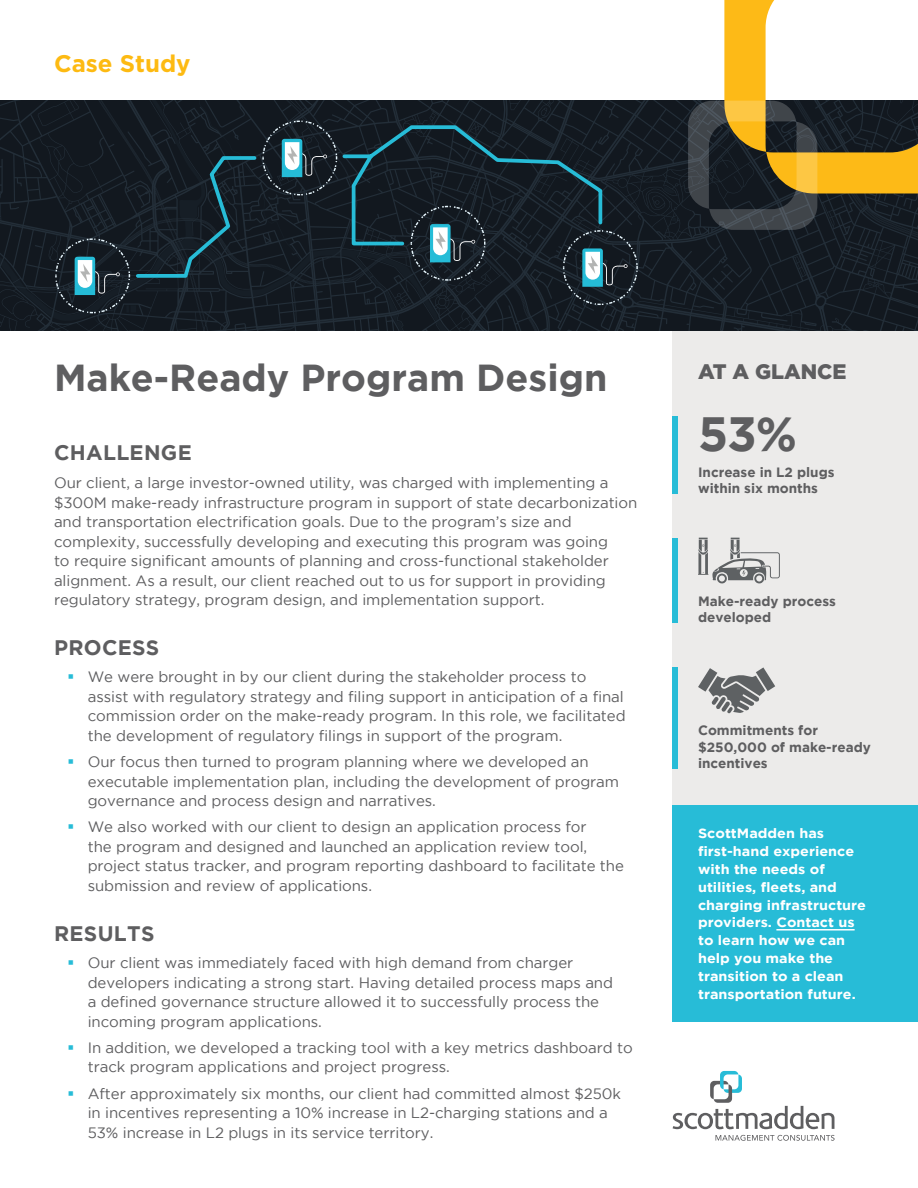
<style>
.page{position:relative;width:918px;height:1188px;background:#fff}
.page>*{position:absolute;margin:0;border:0;box-sizing:border-box;transform-origin:0 0}
.t1{font:700 48px "Gotham";color:#5e5e60}
.t2{font:700 37.5px "Gotham";color:#5e5e60}
.t3{font:700 24px "Gotham";color:#fdba12}
.t4{font:700 21px "Gotham";letter-spacing:.015em;color:#5e5e60}
.t5{font:900 21px "Gotham";color:#5e5e60}
.t6{font:15px/19.5px "Gotham";letter-spacing:-.005em;color:#5e5e60}
.t7{font:700 13.5px/18px "Gotham";color:#fff;scale:1.06 1}
.t8{font:700 13.5px/16.5px "Gotham";color:#5e5e60}
</style>
<div class="page">
<svg style="left:715px;top:1135px;width:120px;height:6px"></svg>
<svg style="left:673px;top:1071px;width:161px;height:58px"></svg>
<div style="left:673px;top:330px;width:245px;height:475px;background:#ecebea"></div>
<div style="left:673px;top:805px;width:245px;height:217px;background:#27bcd7"></div>
<hr style="left:776px;top:929px;width:79px;height:2px;background:#fff">
<div style="left:673px;top:416px;width:5px;height:77px;background:#27bcd7"></div>
<div style="left:673px;top:667px;width:5px;height:101px;background:#27bcd7"></div>
<div style="left:673px;top:538px;width:5px;height:84px;background:#27bcd7"></div>
<svg style="left:698px;top:667px;width:77px;height:46px"></svg>
<svg style="left:698px;top:538px;width:82px;height:46px"></svg>
<svg style="left:0;top:100px;width:918px;height:230px;background:#151c23"></svg>
<svg style="left:582px;top:248px;width:46px;height:39px"></svg>
<svg style="left:356px;top:280px;width:134px;height:50px;background:#151d24"></svg>
<svg style="left:0;top:254px;width:141px;height:76px;background:#212d35"></svg>
<svg style="left:134px;top:123px;width:470px;height:157px;background:#1a2831"></svg>
<svg style="left:688px;top:0;width:230px;height:230px"></svg>
<h3 class="t3" style="left:54px;top:49px;width:138px">Case Study</h3>
<h2 class="t2" style="left:54px;top:356px;width:555px">Make-Ready Program Design</h2>
<h3 class="t4" style="left:54px;top:440px;width:139px">CHALLENGE</h3>
<p class="t6" style="left:54px;top:473px;width:585px">Our client, a large investor-owned utility, was charged with implementing a $300M make-ready infrastructure program in support of state decarbonization and transportation electrification goals. Due to the program’s size and complexity, successfully developing and executing this program was going<br>to require significant amounts of planning and cross-functional stakeholder alignment. As a result, our client reached out to us for support in providing regulatory strategy, program design, and implementation support.</p>
<h3 class="t4" style="left:54px;top:636px;width:107px">PROCESS</h3>
<p class="t6" style="left:88px;top:667px;width:539px">We were brought in by our client during the stakeholder process to assist with regulatory strategy and filing support in anticipation of a final commission order on the make-ready program. In this role, we facilitated the development of regulatory filings in support of the program.</p>
<p class="t6" style="left:88px;top:752px;width:533px">Our focus then turned to program planning where we developed an executable implementation plan, including the development of program governance and process design and narratives.</p>
<p class="t6" style="left:88px;top:817px;width:538px">We also worked with our client to design an application process for<br>the program and designed and launched an application review tool, project status tracker, and program reporting dashboard to facilitate the submission and review of applications.</p>
<h3 class="t4" style="left:54px;top:921px;width:102px">RESULTS</h3>
<p class="t6" style="left:88px;top:953px;width:527px">Our client was immediately faced with high demand from charger developers indicating a strong start. Having detailed process maps and a defined governance structure allowed it to successfully process the incoming program applications.</p>
<p class="t6" style="left:88px;top:1037px;width:547px">In addition, we developed a tracking tool with a key metrics dashboard to track program applications and project progress.</p>
<p class="t6" style="left:88px;top:1083px;width:535px">After approximately six months, our client had committed almost $250k in incentives representing a 10% increase in L2-charging stations and a<br>53% increase in L2 plugs in its service territory.</p>
<h3 class="t5" style="left:698px;top:360px;width:150px">AT A GLANCE</h3>
<h1 class="t1" style="left:698px;top:406px;width:100px">53%</h1>
<p class="t8" style="left:698px;top:463px;width:138px">Increase in L2 plugs within six months</p>
<p class="t8" style="left:698px;top:592px;width:139px">Make-ready process developed</p>
<p class="t8" style="left:698px;top:722px;width:174px">Commitments for $250,000 of make-ready incentives</p>
<p class="t7" style="left:698px;top:823px;width:160px">ScottMadden has first-hand experience with the needs of utilities, fleets, and charging infrastructure providers. Contact us to learn how we can help you make the transition to a clean transportation future.</p>
</div>
